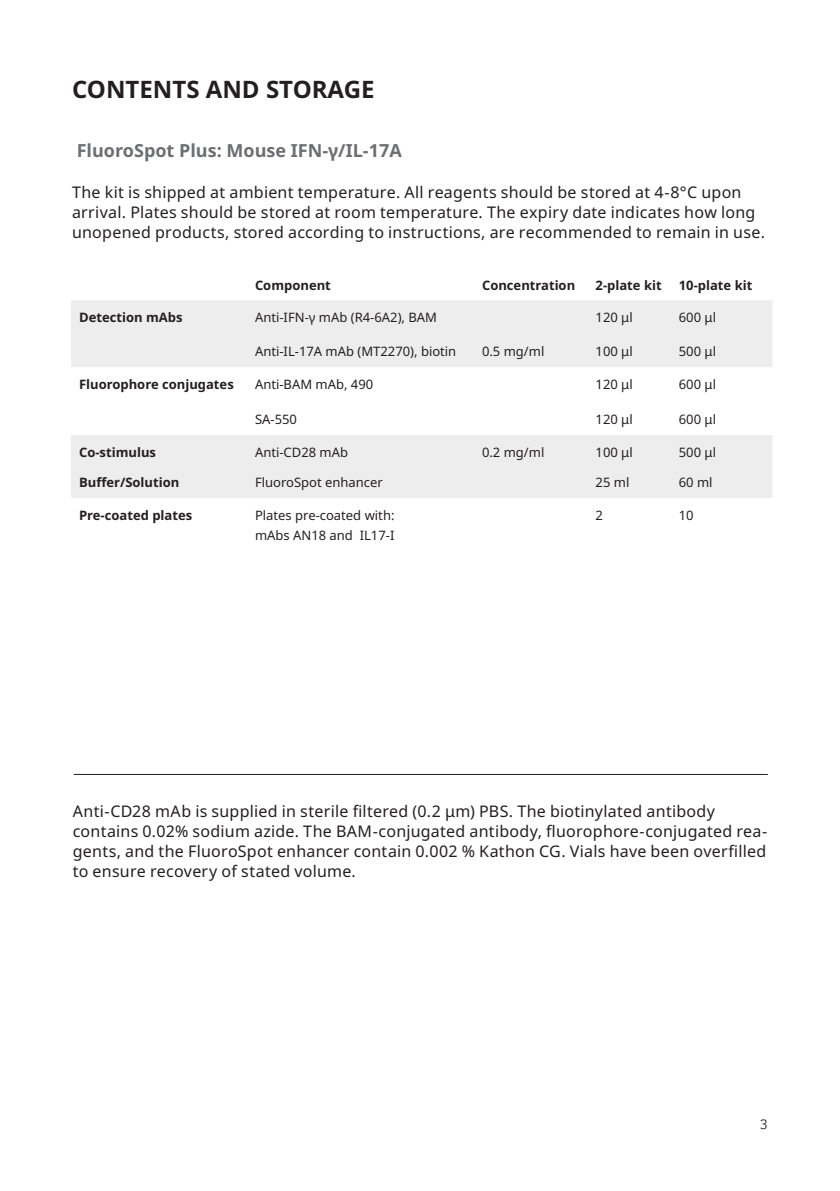
<style>
.page{position:relative;width:840px;height:1191px;background:#fff}
.page>*{position:absolute;margin:0;border:0;box-sizing:border-box;transform-origin:0 0}
.H1-black{font:700 24px "Noto Sans";color:#231f20}
.H2-grey{font:700 18px "Noto Sans";color:#6d6e71}
.body{font:16px/20px "Noto Sans";letter-spacing:.015em;color:#231f20}
.t1{font:300 14px "Clear Sans";color:#231f20}
.table-regular{font:13px/20px "Noto Sans";color:#231f20}
.table-bold{font:700 13px "Noto Sans";color:#231f20}
</style>
<div class="page">
<div style="left:71px;top:300px;width:701px;height:67px;background:#ededee"></div>
<div style="left:71px;top:435px;width:701px;height:63px;background:#ededee"></div>
<hr style="left:74px;top:774px;width:693px;height:1px;background:#231f20">
<p class="H1-black" style="left:72px;top:75px;width:304px">CONTENTS AND STORAGE</p>
<p class="H2-grey" style="left:77px;top:140px;width:326px">FluoroSpot Plus: Mouse IFN-γ/IL-17A</p>
<p class="body" style="left:72px;top:183px;width:694px">The kit is shipped at ambient temperature. All reagents should be stored at 4-8°C upon arrival. Plates should be stored at room temperature. The expiry date indicates how long unopened products, stored according to instructions, are recommended to remain in use.</p>
<p class="table-bold" style="left:255px;top:278px;width:77px">Component</p>
<p class="table-bold" style="left:482px;top:278px;width:95px">Concentration</p>
<p class="table-bold" style="left:595px;top:278px;width:68px">2-plate kit</p>
<p class="table-bold" style="left:678px;top:278px;width:75px">10-plate kit</p>
<p class="table-bold" style="left:79px;top:310px;width:105px">Detection mAbs</p>
<p class="table-regular" style="left:255px;top:308px;width:183px">Anti-IFN-γ mAb (R4-6A2), BAM</p>
<p class="table-regular" style="left:595px;top:308px;width:39px">120 μl</p>
<p class="table-regular" style="left:678px;top:308px;width:39px">600 μl</p>
<p class="table-regular" style="left:255px;top:341px;width:203px">Anti-IL-17A mAb (MT2270), biotin</p>
<p class="table-regular" style="left:482px;top:341px;width:64px">0.5 mg/ml</p>
<p class="table-regular" style="left:595px;top:341px;width:39px">100 μl</p>
<p class="table-regular" style="left:678px;top:341px;width:39px">500 μl</p>
<p class="table-bold" style="left:79px;top:377px;width:156px">Fluorophore conjugates</p>
<p class="table-regular" style="left:255px;top:374px;width:120px">Anti-BAM mAb, 490</p>
<p class="table-regular" style="left:595px;top:374px;width:39px">120 μl</p>
<p class="table-regular" style="left:678px;top:374px;width:39px">600 μl</p>
<p class="table-regular" style="left:255px;top:409px;width:43px">SA-550</p>
<p class="table-regular" style="left:595px;top:409px;width:39px">120 μl</p>
<p class="table-regular" style="left:678px;top:409px;width:39px">600 μl</p>
<p class="table-bold" style="left:79px;top:445px;width:78px">Co-stimulus</p>
<p class="table-regular" style="left:255px;top:442px;width:94px">Anti-CD28 mAb</p>
<p class="table-regular" style="left:482px;top:442px;width:64px">0.2 mg/ml</p>
<p class="table-regular" style="left:595px;top:442px;width:39px">100 μl</p>
<p class="table-regular" style="left:678px;top:442px;width:39px">500 μl</p>
<p class="table-bold" style="left:79px;top:475px;width:102px">Buffer/Solution</p>
<p class="table-regular" style="left:255px;top:472px;width:129px">FluoroSpot enhancer</p>
<p class="table-regular" style="left:595px;top:472px;width:35px">25 ml</p>
<p class="table-regular" style="left:678px;top:472px;width:35px">60 ml</p>
<p class="table-bold" style="left:79px;top:508px;width:115px">Pre-coated plates</p>
<p class="table-regular" style="left:255px;top:505px;width:141px">Plates pre-coated with: mAbs AN18 and IL17-I</p>
<p class="table-regular" style="left:595px;top:505px;width:9px">2</p>
<p class="table-regular" style="left:678px;top:505px;width:16px">10</p>
<p class="body" style="left:73px;top:801px;width:695px">Anti-CD28 mAb is supplied in sterile filtered (0.2 μm) PBS. The biotinylated antibody contains 0.02% sodium azide. The BAM-conjugated antibody, fluorophore-conjugated rea&shy;gents, and the FluoroSpot enhancer contain 0.002 % Kathon CG. Vials have been overfilled to ensure recovery of stated volume.</p>
<p class="t1" style="left:759px;top:1115px;width:10px">3</p>
</div>
